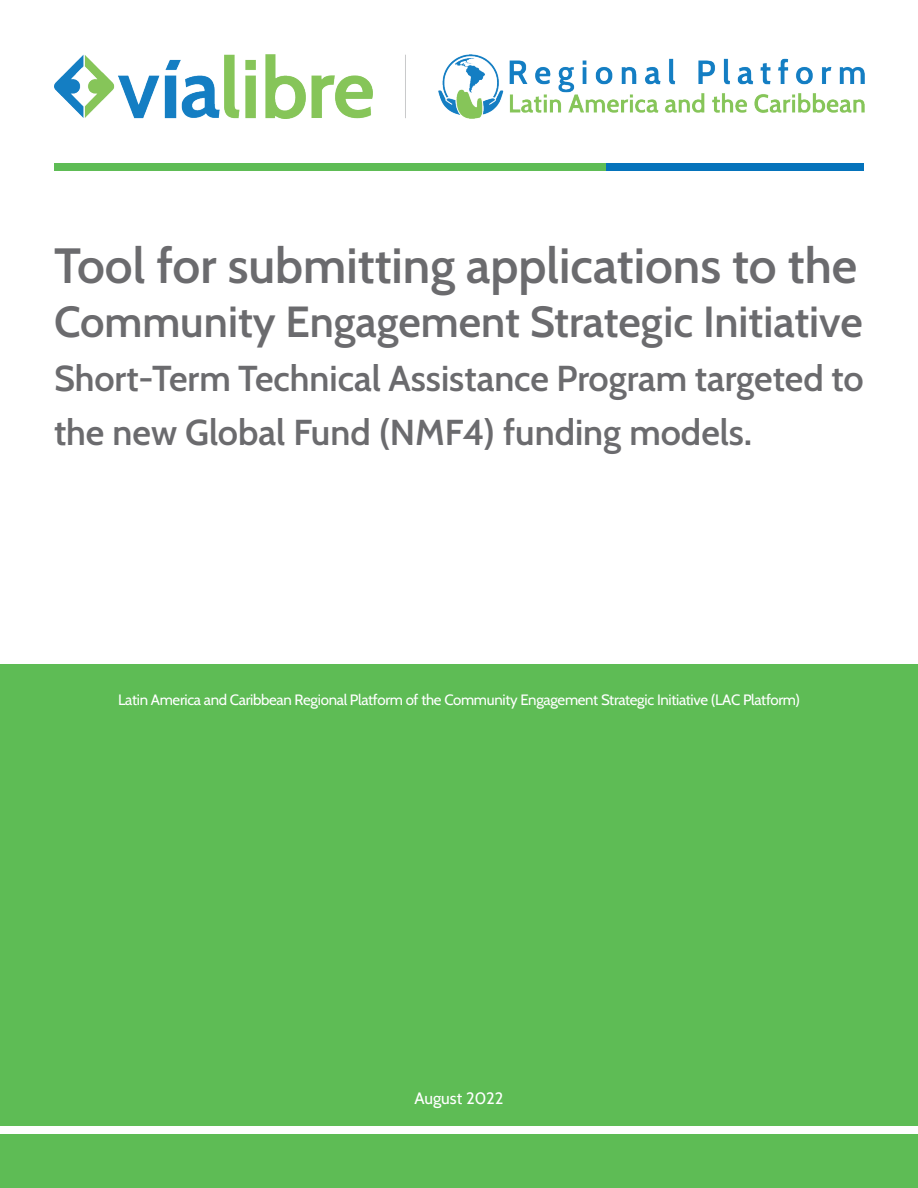
<style>
.page{position:relative;width:918px;height:1188px;background:#fff}
.page>*{position:absolute;margin:0;border:0;box-sizing:border-box;transform-origin:0 0}
.t1{font:49.5px "Cabin";color:#6b6b6e}
.t2{font:43.5px "Cabin";color:#6b6b6e}
.t3{font:36px/54px "Cabin";color:#6b6b6e}
.t4{font:16.5px "Cabin";color:#fff}
.t5{font:15px "Cabin";letter-spacing:-.02em;color:#fff}
</style>
<div class="page">
<div style="left:54px;top:163px;width:552px;height:8px;background:#5ebc55"></div>
<div style="left:606px;top:163px;width:258px;height:8px;background:#0573bb"></div>
<div style="left:0;top:664px;width:918px;height:524px;background:#5ebc55"></div>
<div style="left:0;top:1126px;width:918px;height:8px;background:#fff"></div>
<img style="left:54px;top:54px;width:810px;height:64px">
<h1 class="t1" style="left:54px;top:227px;width:805px">Tool for submitting applications to the</h1>
<h2 class="t2" style="left:54px;top:288px;width:810px">Community Engagement Strategic Initiative</h2>
<h3 class="t3" style="left:54px;top:349px;width:811px">Short-Term Technical Assistance Program targeted to the new Global Fund (NMF4) funding models.</h3>
<p class="t5" style="left:118px;top:687px;width:684px">Latin America and Caribbean Regional Platform of the Community Engagement Strategic Initiative (LAC Platform)</p>
<p class="t4" style="left:414px;top:1085px;width:91px">August 2022</p>
</div>
